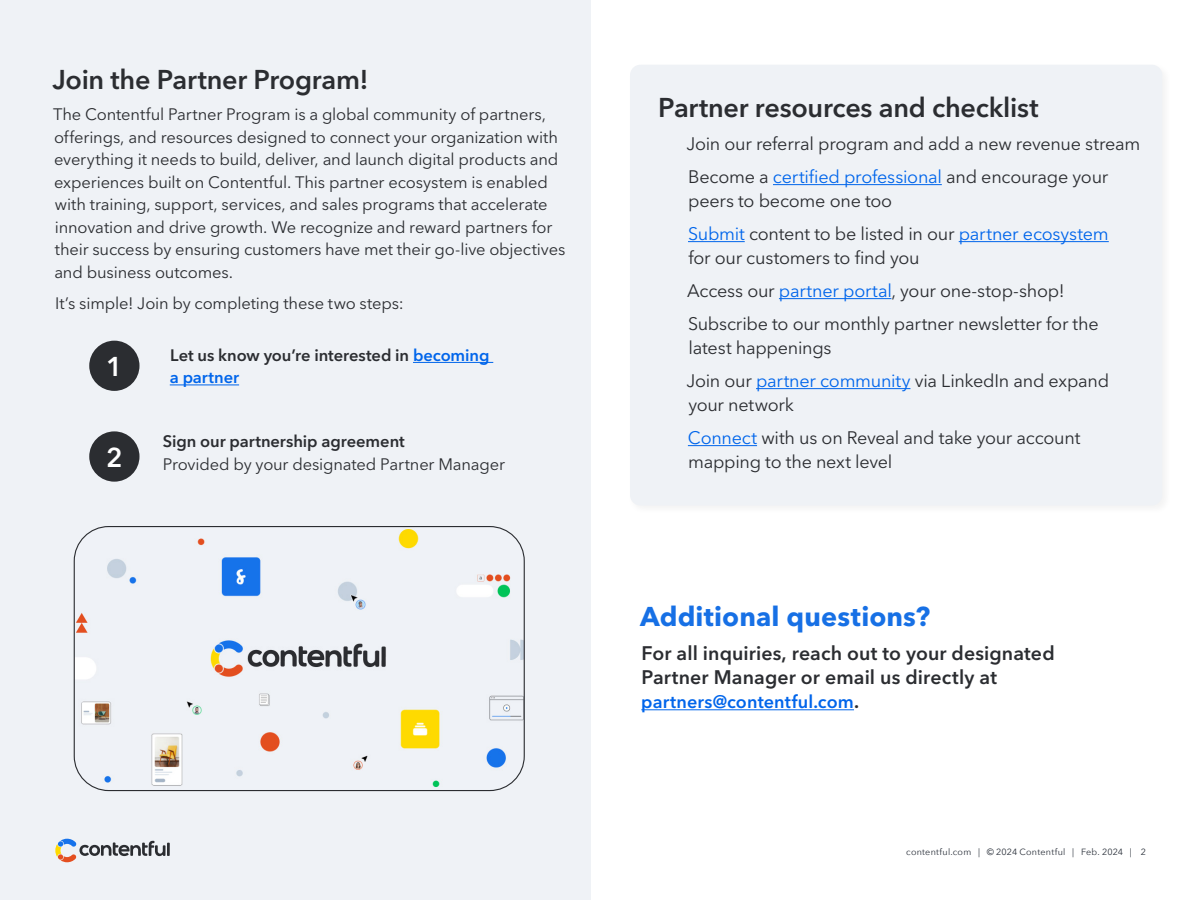
<style>
.page{position:relative;width:1200px;height:900px;background:#fff}
.page>*{position:absolute;margin:0;border:0;box-sizing:border-box;transform-origin:0 0}
.t1{font:600 27px "Avenir Next LT Pro";letter-spacing:-.01em;color:#2b2d31}
.t2{font:700 27px "Avenir Next LT Pro";letter-spacing:.005em;color:#1770e5}
.t3{font:600 27px "Avenir Next LT Pro";color:#fff}
.t4{font:600 19.5px/24px "Avenir Next LT Pro";letter-spacing:.005em;color:#2b2d31}
.t5{font:18px/33px "Avenir Next LT Pro";letter-spacing:-.015em;color:#2b2d31}
.t6{font:600 18px "Avenir Next LT Pro";letter-spacing:.005em;color:#0065eb}
.t7{font:16.5px/22.5px "Avenir Next LT Pro";letter-spacing:-.01em;color:#2b2d31}
.t8{font:600 16.5px/22.5px "Avenir Next LT Pro";letter-spacing:-.005em;color:#2b2d31}
.t9{font:9px "Avenir Next";letter-spacing:.025em;color:#2a303a}
.s1{color:#0065eb}
.s2{font-size:19.5px;color:#2b2d31}
</style>
<div class="page">
<div style="left:0;top:0;width:591px;height:900px;background:#eff2f6"></div>
<svg style="left:55px;top:839px;width:115px;height:23px"></svg>
<div style="left:89px;top:341px;width:51px;height:50px;background:#2b2d31;border-radius:50%"></div>
<div style="left:89px;top:431px;width:51px;height:51px;background:#2b2d31;border-radius:50%"></div>
<hr style="left:413px;top:362px;width:80px;height:1px;background:#0065eb">
<hr style="left:170px;top:385px;width:69px;height:1px;background:#0065eb">
<div style="left:628px;top:63px;width:544px;height:452px;background:#fbfbfb"></div>
<div style="left:630px;top:65px;width:532px;height:441px;background:#eff2f6;border-radius:10px"></div>
<hr style="left:773px;top:184px;width:169px;height:1px;background:#0065eb">
<hr style="left:688px;top:241px;width:57px;height:1px;background:#0065eb">
<hr style="left:959px;top:241px;width:150px;height:1px;background:#0065eb">
<hr style="left:779px;top:298px;width:112px;height:1px;background:#0065eb">
<hr style="left:756px;top:388px;width:154px;height:1px;background:#0065eb">
<hr style="left:688px;top:445px;width:69px;height:1px;background:#0065eb">
<hr style="left:641px;top:709px;width:213px;height:1px;background:#0065eb">
<img style="left:74px;top:527px;width:449px;height:264px">
<div style="left:74px;top:526px;width:451px;height:265px;border:1px solid #2b2d31;border-radius:34px"></div>
<h1 class="t1" style="left:52px;top:63px;width:318px">Join the Partner Program!</h1>
<p class="t7" style="left:53px;top:103px;width:514px">The Contentful Partner Program is a global community of partners, offerings, and resources designed to connect your organization with everything it needs to build, deliver, and launch digital products and experiences built on Contentful. This partner ecosystem is enabled with training, support, services, and sales programs that accelerate innovation and drive growth. We recognize and reward partners for their success by ensuring customers have met their go-live objectives and business outcomes.</p>
<p class="t7" style="left:55px;top:292px;width:350px">It’s simple! Join by completing these two steps:</p>
<h1 class="t3" style="left:106px;top:350px;width:18px">1</h1>
<h1 class="t3" style="left:106px;top:441px;width:18px">2</h1>
<p class="t8" style="left:170px;top:344px;width:321px">Let us know you’re interested in <span class="s1">becoming a partner</span></p>
<p class="t8" style="left:163px;top:430px;width:243px">Sign our partnership agreement</p>
<p class="t7" style="left:163px;top:452px;width:344px">Provided by your designated Partner Manager</p>
<h1 class="t1" style="left:658px;top:91px;width:382px">Partner resources and checklist</h1>
<p class="t5" style="left:686px;top:127px;width:456px">Join our referral program and add a new revenue stream<br>Become a <span class="s1">certified professional</span> and encourage your</p>
<p class="t5" style="left:688px;top:184px;width:422px">peers to become one too<br><span class="s1">Submit</span> content to be listed in our <span class="s1">partner ecosystem</span></p>
<p class="t5" style="left:687px;top:241px;width:413px">for our customers to find you<br>Access our <span class="s1">partner portal</span>, your one-stop-shop!<br>Subscribe to our monthly partner newsletter for the</p>
<p class="t5" style="left:686px;top:331px;width:424px">latest happenings<br>Join our <span class="s1">partner community</span> via LinkedIn and expand</p>
<p class="t5" style="left:688px;top:388px;width:394px">your network<br><span class="s1">Connect</span> with us on Reveal and take your account</p>
<p class="t5" style="left:688px;top:445px;width:206px">mapping to the next level</p>
<h1 class="t2" style="left:640px;top:599px;width:292px">Additional questions?</h1>
<p class="t4" style="left:641px;top:641px;width:415px">For all inquiries, reach out to your designated<br>Partner Manager or email us directly at</p>
<p class="t6" style="left:641px;top:691px;width:219px">partners@contentful.com<span class="s2">.</span></p>
<p class="t9" style="left:906px;top:844px;width:241px">contentful.com | © 2024 Contentful | Feb. 2024 | 2</p>
</div>
